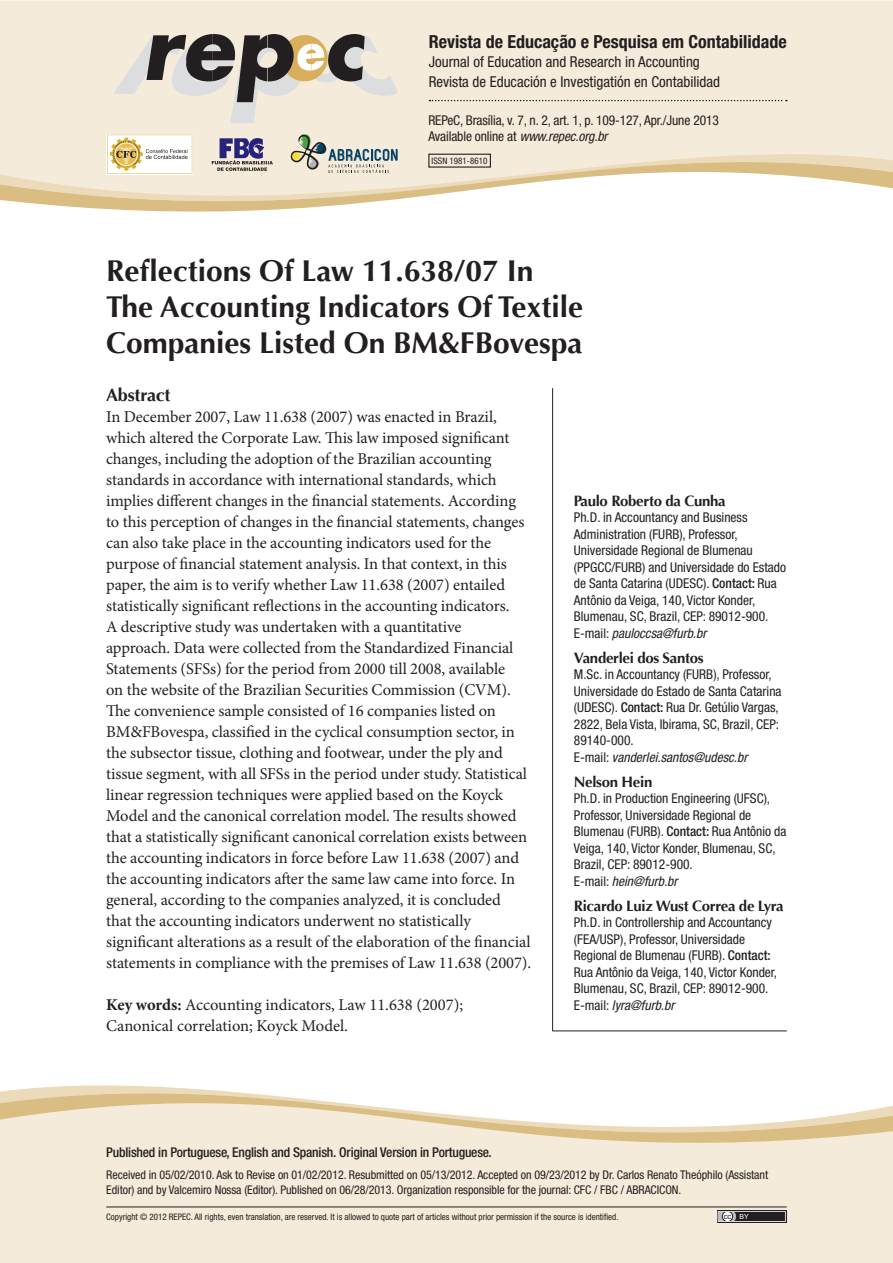
<style>
.page{position:relative;width:893px;height:1263px;background:#fff}
.page>*{position:absolute;margin:0;border:0;box-sizing:border-box;transform-origin:0 0}
.t1{font:700 30px/36px "Optima";color:#231f20}
.t2{font:700 condensed 18px "Helvetica Neue";color:#231f20}
.t3{font:700 18px "Optima";letter-spacing:-.01em;color:#231f20}
.t4{font:16.5px/21px "Minion Pro";letter-spacing:-.005em;color:#231f20}
.t5{font:condensed 15px/19.5px "Helvetica Neue";color:#231f20}
.t6{font:700 15px "Optima";letter-spacing:-.02em;color:#231f20}
.t7{font:condensed 13.5px/16.5px "Helvetica Neue";color:#231f20}
.t8{font:500 condensed 13.5px "Helvetica Neue";letter-spacing:-.015em;color:#231f20}
.t9{font:condensed 12px/15px "Helvetica Neue";letter-spacing:-.005em;color:#231f20}
.t10{font:condensed 9px "Helvetica Neue";color:#231f20}
.t11{font:7.5px "Arial";color:#231f20}
.s1{font-style:italic}
.s2{font-weight:700}
.s3{font-weight:500}
.s4{font-size:7.05px;color:#fff}
</style>
<div class="page">
<div style="left:0;top:1px;width:893px;height:126px;background:#f4ebda"></div>
<div style="left:0;top:1179px;width:893px;height:84px;background:#f4ebda"></div>
<svg style="left:0;top:129px;width:893px;height:83px;fill:#f4ebda"></svg>
<svg style="left:0;top:1085px;width:893px;height:94px;fill:#f4ebda"></svg>
<div style="left:428px;top:154px;width:63px;height:14px;border:1px solid #231f20"></div>
<hr style="left:106px;top:1206px;width:681px;height:1px;background:#231f20">
<div style="left:717px;top:1210px;width:70px;height:13px;background:#231f20"></div>
<svg style="left:718px;top:1211px;width:68px;height:11px"></svg>
<svg style="left:429px;top:100px;width:358px;height:1px"></svg>
<svg style="left:212px;top:136px;width:61px;height:35px;background:#a099aa"></svg>
<svg style="left:289px;top:132px;width:110px;height:41px;background:#c7c7bb"></svg>
<svg style="left:106px;top:134px;width:87px;height:40px"></svg>
<svg style="left:107px;top:135px;width:85px;height:39px"></svg>
<svg style="left:113px;top:33px;width:285px;height:90px;background:#c0b9ad"></svg>
<hr style="left:552px;top:388px;width:1px;height:643px;background:#231f20">
<hr style="left:553px;top:1030px;width:233px;height:1px;background:#231f20">
<p class="t2" style="left:429px;top:31px;width:359px">Revista de Educação e Pesquisa em Contabilidade</p>
<p class="t5" style="left:429px;top:52px;width:293px">Journal of Education and Research in Accounting<br>Revista de Educación e Investigatión en Contabilidad</p>
<p class="t7" style="left:428px;top:112px;width:292px">REPeC, Brasília, v. 7, n. 2, art. 1, p. 109-127, Apr./June 2013<br>Available online at <span class="s1">www.repec.org.br</span></p>
<p class="t10" style="left:432px;top:156px;width:57px">ISSN 1981-8610</p>
<h1 class="t1" style="left:106px;top:253px;width:478px">Reflections Of Law 11.638/07 In<br>The Accounting Indicators Of Textile<br>Companies Listed On BM&amp;FBovespa</h1>
<p class="t3" style="left:106px;top:384px;width:66px">Abstract</p>
<p class="t4" style="left:106px;top:406px;width:427px">In December 2007, Law 11.638 (2007) was enacted in Brazil, which altered the Corporate Law. This law imposed significant changes, including the adoption of the Brazilian accounting standards in accordance with international standards, which implies different changes in the financial statements. According to this perception of changes in the financial statements, changes can also take place in the accounting indicators used for the purpose of financial statement analysis. In that context, in this paper, the aim is to verify whether Law 11.638 (2007) entailed statistically significant reflections in the accounting indicators.<br>A descriptive study was undertaken with a quantitative<br>approach. Data were collected from the Standardized Financial Statements (SFSs) for the period from 2000 till 2008, available<br>on the website of the Brazilian Securities Commission (CVM).<br>The convenience sample consisted of 16 companies listed on BM&amp;FBovespa, classified in the cyclical consumption sector, in the subsector tissue, clothing and footwear, under the ply and tissue segment, with all SFSs in the period under study. Statistical linear regression techniques were applied based on the Koyck Model and the canonical correlation model. The results showed that a statistically significant canonical correlation exists between the accounting indicators in force before Law 11.638 (2007) and the accounting indicators after the same law came into force. In general, according to the companies analyzed, it is concluded<br>that the accounting indicators underwent no statistically significant alterations as a result of the elaboration of the financial statements in compliance with the premises of Law 11.638 (2007).</p>
<p class="t4" style="left:106px;top:994px;width:359px"><span class="s2">Key words:</span> Accounting indicators, Law 11.638 (2007);<br>Canonical correlation; Koyck Model.</p>
<p class="t6" style="left:574px;top:492px;width:153px">Paulo Roberto da Cunha</p>
<p class="t7" style="left:574px;top:509px;width:214px">Ph.D. in Accountancy and Business Administration (FURB), Professor, Universidade Regional de Blumenau (PPGCC/FURB) and Universidade do Estado de Santa Catarina (UDESC). <span class="s3">Contact:</span> Rua Antônio da Veiga, 140, Victor Konder, Blumenau, SC, Brazil, CEP: 89012-900.<br>E-mail: <span class="s1">pauloccsa@furb.br</span></p>
<p class="t6" style="left:574px;top:649px;width:131px">Vanderlei dos Santos</p>
<p class="t7" style="left:574px;top:666px;width:209px">M.Sc. in Accountancy (FURB), Professor, Universidade do Estado de Santa Catarina (UDESC). <span class="s3">Contact:</span> Rua Dr. Getúlio Vargas, 2822, Bela Vista, Ibirama, SC, Brazil, CEP:<br>89140-000.<br>E-mail: <span class="s1">vanderlei.santos@udesc.br</span></p>
<p class="t6" style="left:574px;top:773px;width:80px">Nelson Hein</p>
<p class="t7" style="left:574px;top:790px;width:214px">Ph.D. in Production Engineering (UFSC), Professor, Universidade Regional de Blumenau (FURB). <span class="s3">Contact:</span> Rua Antônio da Veiga, 140, Victor Konder, Blumenau, SC, Brazil, CEP: 89012-900.<br>E-mail: <span class="s1">hein@furb.br</span></p>
<p class="t6" style="left:574px;top:897px;width:211px">Ricardo Luiz Wust Correa de Lyra</p>
<p class="t7" style="left:574px;top:914px;width:205px">Ph.D. in Controllership and Accountancy (FEA/USP), Professor, Universidade Regional de Blumenau (FURB). <span class="s3">Contact:<br></span>Rua Antônio da Veiga, 140, Victor Konder, Blumenau, SC, Brazil, CEP: 89012-900.<br>E-mail: <span class="s1">lyra@furb.br</span></p>
<p class="t8" style="left:106px;top:1144px;width:387px">Published in Portuguese, English and Spanish. Original Version in Portuguese.</p>
<p class="t9" style="left:106px;top:1167px;width:663px">Received in 05/02/2010. Ask to Revise on 01/02/2012. Resubmitted on 05/13/2012. Accepted on 09/23/2012 by Dr. Carlos Renato Theóphilo (Assistant<br>Editor) and by Valcemiro Nossa (Editor). Published on 06/28/2013. Organization responsible for the journal: CFC / FBC / ABRACICON.</p>
<p class="t10" style="left:106px;top:1212px;width:514px">Copyright © 2012 REPEC. All rights, even translation, are reserved. It is allowed to quote part of articles without prior permission if the source is identified.</p>
<p class="t11" style="left:724px;top:1211px;width:27px">cc <span class="s4">BY</span></p>
</div>
